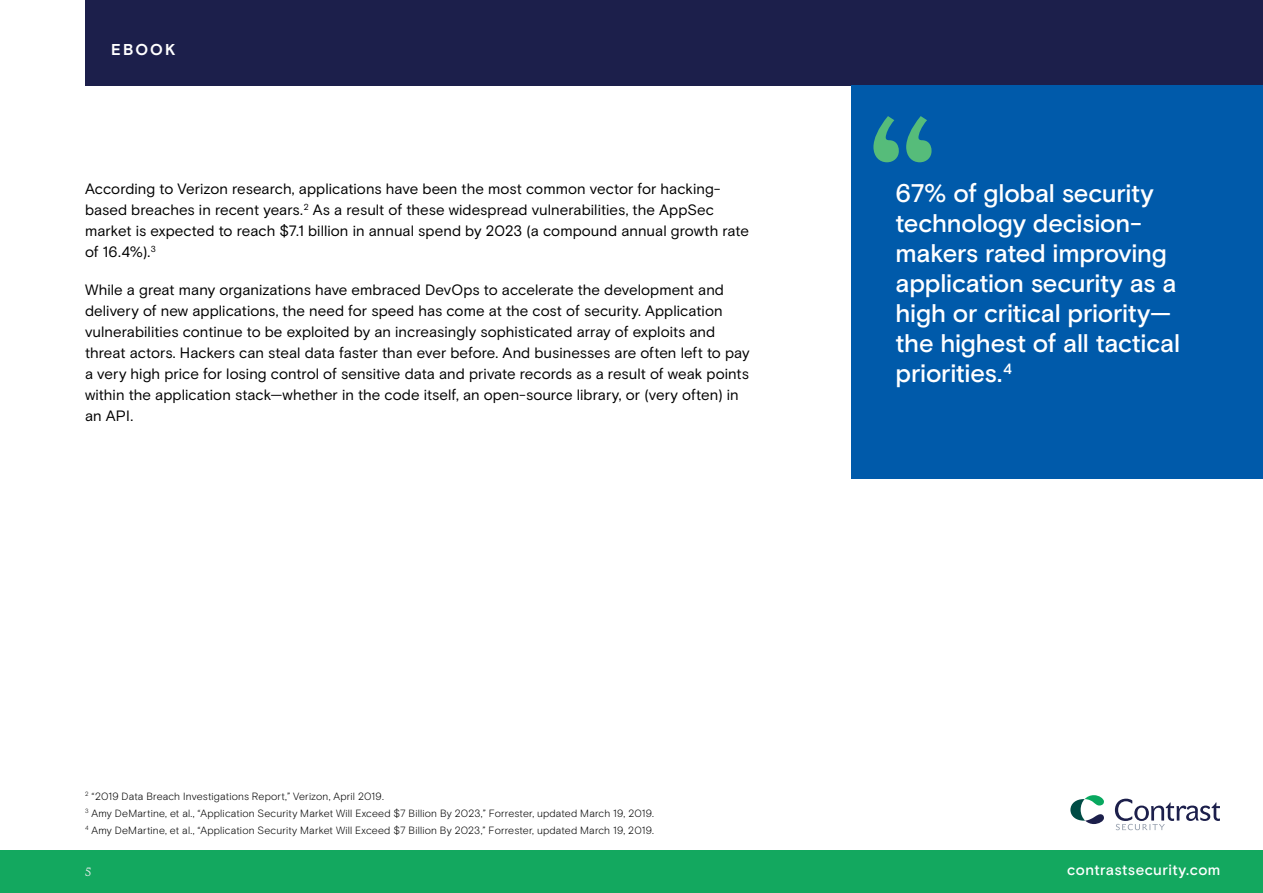
<style>
.page{position:relative;width:1263px;height:893px;background:#fff}
.page>*{position:absolute;margin:0;border:0;box-sizing:border-box;transform-origin:0 0}
.t1{font:500 25.5px/30px "Basis Grotesque Pro";letter-spacing:-.01em;color:#fff}
.t2{font:700 15.75px "Basis Grotesque Pro";letter-spacing:.13em;color:#fff}
.t3{font:15px/21px "Basis Grotesque Pro";color:#000}
.t4{font:500 15px "Basis Grotesque Pro";letter-spacing:.025em;color:#fff}
.t5{font:12px "Simula";color:#ebeced}
.t6{font:300 10.5px/16.8px "Basis Grotesque Pro";letter-spacing:.015em;color:#000}
</style>
<div class="page">
<div style="left:86px;top:0;width:1177px;height:85px;background:#1c1f4b"></div>
<div style="left:0;top:850px;width:1263px;height:43px;background:#13a85f"></div>
<svg style="left:1115px;top:799px;width:104px;height:31px"></svg>
<svg style="left:1071px;top:795px;width:33px;height:29px"></svg>
<div style="left:851px;top:85px;width:412px;height:394px;background:#005aaa"></div>
<svg style="left:873px;top:116px;width:58px;height:46px"></svg>
<p class="t2" style="left:111px;top:40px;width:66px">EBOOK</p>
<p class="t3" style="left:85px;top:179px;width:665px">According to Verizon research, applications have been the most common vector for hacking&shy;based breaches in recent years.<sup>2</sup> As a result of these widespread vulnerabilities, the AppSec market is expected to reach $7.1 billion in annual spend by 2023 (a compound annual growth rate of 16.4%).<sup>3</sup></p>
<p class="t3" style="left:85px;top:280px;width:666px">While a great many organizations have embraced DevOps to accelerate the development and delivery of new applications, the need for speed has come at the cost of security. Application vulnerabilities continue to be exploited by an increasingly sophisticated array of exploits and threat actors. Hackers can steal data faster than ever before. And businesses are often left to pay a very high price for losing control of sensitive data and private records as a result of weak points within the application stack—whether in the code itself, an open-source library, or (very often) in an API.</p>
<h1 class="t1" style="left:895px;top:179px;width:286px">67% of global security technology decision&shy;makers rated improving application security as a high or critical priority— the highest of all tactical priorities.<sup>4</sup></h1>
<p class="t6" style="left:85px;top:788px;width:571px"><sup>2</sup> “2019 Data Breach Investigations Report,” Verizon, April 2019.<br><sup>3</sup> Amy DeMartine, et al., “Application Security Market Will Exceed $7 Billion By 2023,” Forrester, updated March 19, 2019.<br><sup>4</sup> Amy DeMartine, et al., “Application Security Market Will Exceed $7 Billion By 2023,” Forrester, updated March 19, 2019.</p>
<p class="t5" style="left:85px;top:864px;width:8px">5</p>
<p class="t4" style="left:1067px;top:861px;width:155px">contrastsecurity.com</p>
</div>
